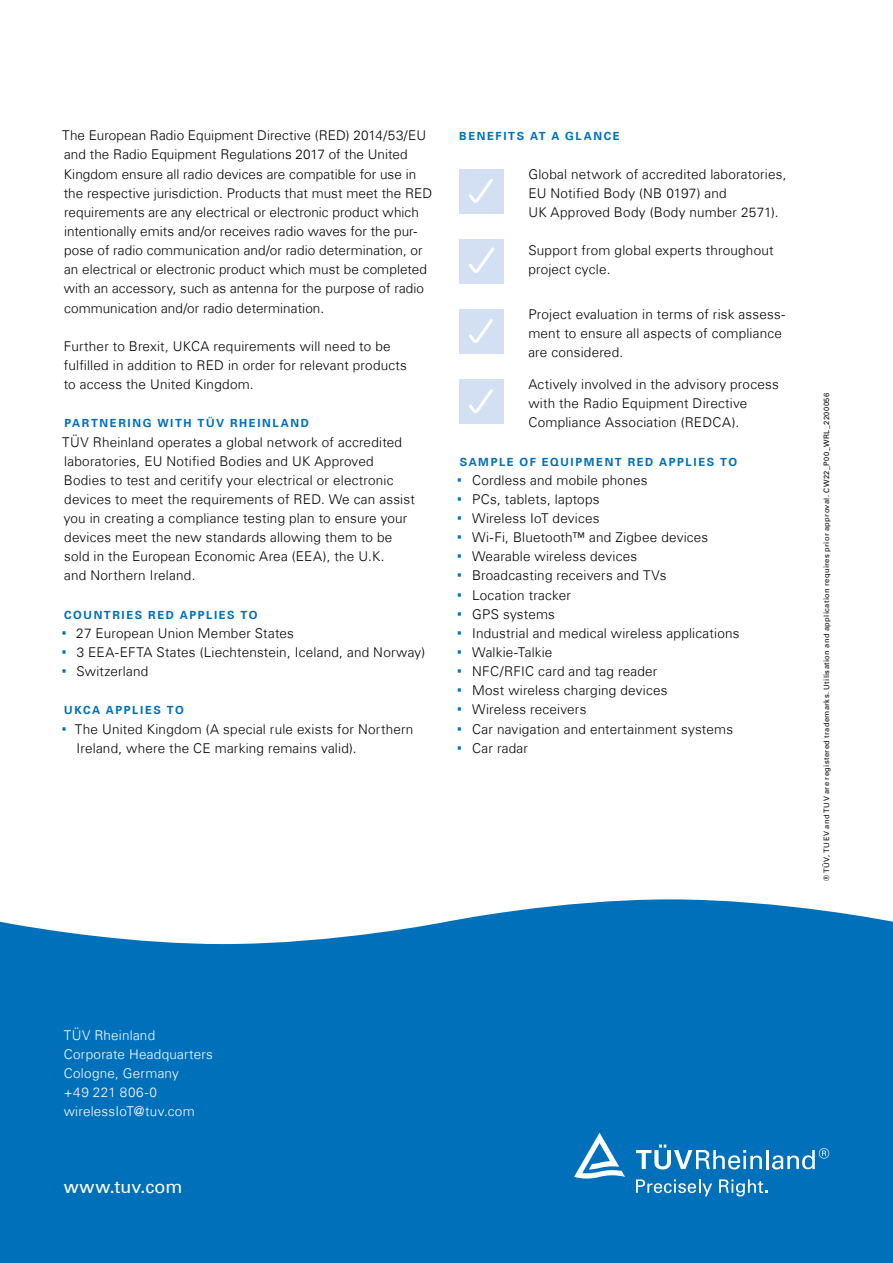
<style>
.page{position:relative;width:893px;height:1263px;background:#fff}
.page>*{position:absolute;margin:0;border:0;box-sizing:border-box;transform-origin:0 0}
.t1{font:18px "Univers Com 55 Roman";letter-spacing:.01em;color:#fff}
.t2{font:300 13.5px/19.2px "Univers Com 45";letter-spacing:.015em;color:#000}
.t3{font:300 13.5px/19.2px "Univers Com 45";letter-spacing:.02em;color:#fff}
.t4{font:700 11.25px "Univers Com 65";letter-spacing:.145em;color:#0070ba}
.t5{font:7.5px "Univers Com 55 Roman";letter-spacing:.05em;color:#000}
.s1{font-family:"Univers Com 55 Roman";font-weight:400;font-size:27px;color:#0070ba}
</style>
<div class="page">
<div style="left:0;top:899px;width:893px;height:364px;background:#0070ba"></div>
<svg style="left:636px;top:1144px;width:126px;height:25px"></svg>
<hr style="left:766px;top:1150px;width:3px;height:19px;background:#fff">
<svg style="left:772px;top:1148px;width:57px;height:21px"></svg>
<svg style="left:574px;top:1133px;width:51px;height:45px"></svg>
<svg style="left:636px;top:1179px;width:76px;height:17px"></svg>
<svg style="left:719px;top:1179px;width:48px;height:17px"></svg>
<div style="left:459px;top:170px;width:45px;height:44px;background:#d3dff3"></div>
<svg style="left:469px;top:179px;width:24px;height:24px"></svg>
<div style="left:459px;top:239px;width:45px;height:45px;background:#d3dff3"></div>
<svg style="left:469px;top:247px;width:26px;height:26px"></svg>
<div style="left:459px;top:309px;width:45px;height:45px;background:#d3dff3"></div>
<svg style="left:469px;top:319px;width:24px;height:24px"></svg>
<div style="left:459px;top:379px;width:45px;height:45px;background:#d3dff3"></div>
<svg style="left:469px;top:389px;width:24px;height:24px"></svg>
<p class="t2" style="left:62px;top:126px;width:365px">The European Radio Equipment Directive (RED) 2014/53/EU</p>
<p class="t4" style="left:459px;top:130px;width:162px">BENEFITS AT A GLANCE</p>
<p class="t2" style="left:64px;top:145px;width:370px">and the Radio Equipment Regulations 2017 of the United Kingdom ensure all radio devices are compatible for use in the respective jurisdiction. Products that must meet the RED requirements are any electrical or electronic product which intentionally emits and/or receives radio waves for the pur&shy;pose of radio communication and/or radio determination, or an electrical or electronic product which must be completed with an accessory, such as antenna for the purpose of radio communication and/or radio determination.</p>
<p class="t2" style="left:64px;top:336px;width:345px">Further to Brexit, UKCA requirements will need to be fulfilled in addition to RED in order for relevant products to access the United Kingdom.</p>
<p class="t4" style="left:64px;top:417px;width:246px">PARTNERING WITH TÜV RHEINLAND</p>
<p class="t2" style="left:62px;top:432px;width:354px">TÜV Rheinland operates a global network of accredited laboratories, EU Notified Bodies and UK Approved Bodies to test and ceritify your electrical or electronic devices to meet the requirements of RED. We can assist you in creating a compliance testing plan to ensure your devices meet the new standards allowing them to be sold in the European Economic Area (EEA), the U.K.<br>and Northern Ireland.</p>
<p class="t4" style="left:64px;top:608px;width:195px">COUNTRIES RED APPLIES TO</p>
<p class="t2" style="left:60px;top:623px;width:366px"><span class="s1">·</span> 27 European Union Member States<br><span class="s1">·</span> 3 EEA-EFTA States (Liechtenstein, Iceland, and Norway) <span class="s1">·</span> Switzerland</p>
<p class="t4" style="left:64px;top:704px;width:121px">UKCA APPLIES TO</p>
<p class="t2" style="left:77px;top:719px;width:338px;text-indent:-16px"><span class="s1">·</span> The United Kingdom (A special rule exists for Northern<br>Ireland, where the CE marking remains valid).</p>
<p class="t2" style="left:528px;top:164px;width:260px">Global network of accredited laboratories,<br>EU Notified Body (NB 0197) and<br>UK Approved Body (Body number 2571).</p>
<p class="t2" style="left:528px;top:241px;width:247px">Support from global experts throughout project cycle.</p>
<p class="t2" style="left:528px;top:304px;width:258px">Project evaluation in terms of risk assess&shy;ment to ensure all aspects of compliance are considered.</p>
<p class="t2" style="left:528px;top:375px;width:252px">Actively involved in the advisory process with the Radio Equipment Directive<br>Compliance Association (REDCA).</p>
<p class="t4" style="left:460px;top:455px;width:279px">SAMPLE OF EQUIPMENT RED APPLIES TO</p>
<p class="t2" style="left:456px;top:470px;width:285px"><span class="s1">·</span> Cordless and mobile phones<br><span class="s1">·</span> PCs, tablets, laptops<br><span class="s1">·</span> Wireless IoT devices<br><span class="s1">·</span> Wi-Fi, Bluetooth™ and Zigbee devices<br><span class="s1">·</span> Wearable wireless devices<br><span class="s1">·</span> Broadcasting receivers and TVs<br><span class="s1">·</span> Location tracker<br><span class="s1">·</span> GPS systems<br><span class="s1">·</span> Industrial and medical wireless applications <span class="s1">·</span> Walkie-Talkie<br><span class="s1">·</span> NFC/RFIC card and tag reader<br><span class="s1">·</span> Most wireless charging devices<br><span class="s1">·</span> Wireless receivers<br><span class="s1">·</span> Car navigation and entertainment systems <span class="s1">·</span> Car radar</p>
<p class="t5" style="left:822px;top:881px;width:490px;rotate:-90deg">® TÜV, TUEV and TUV are registered trademarks. Utilisation and application requires prior approval. CW22_P00_WRL_2200056</p>
<p class="t3" style="left:64px;top:1025px;width:151px">TÜV Rheinland<br>Corporate Headquarters<br>Cologne, Germany<br>+49 221 806-0 wirelessIoT@tuv.com</p>
<h1 class="t1" style="left:64px;top:1175px;width:120px">www.tuv.com</h1>
</div>
